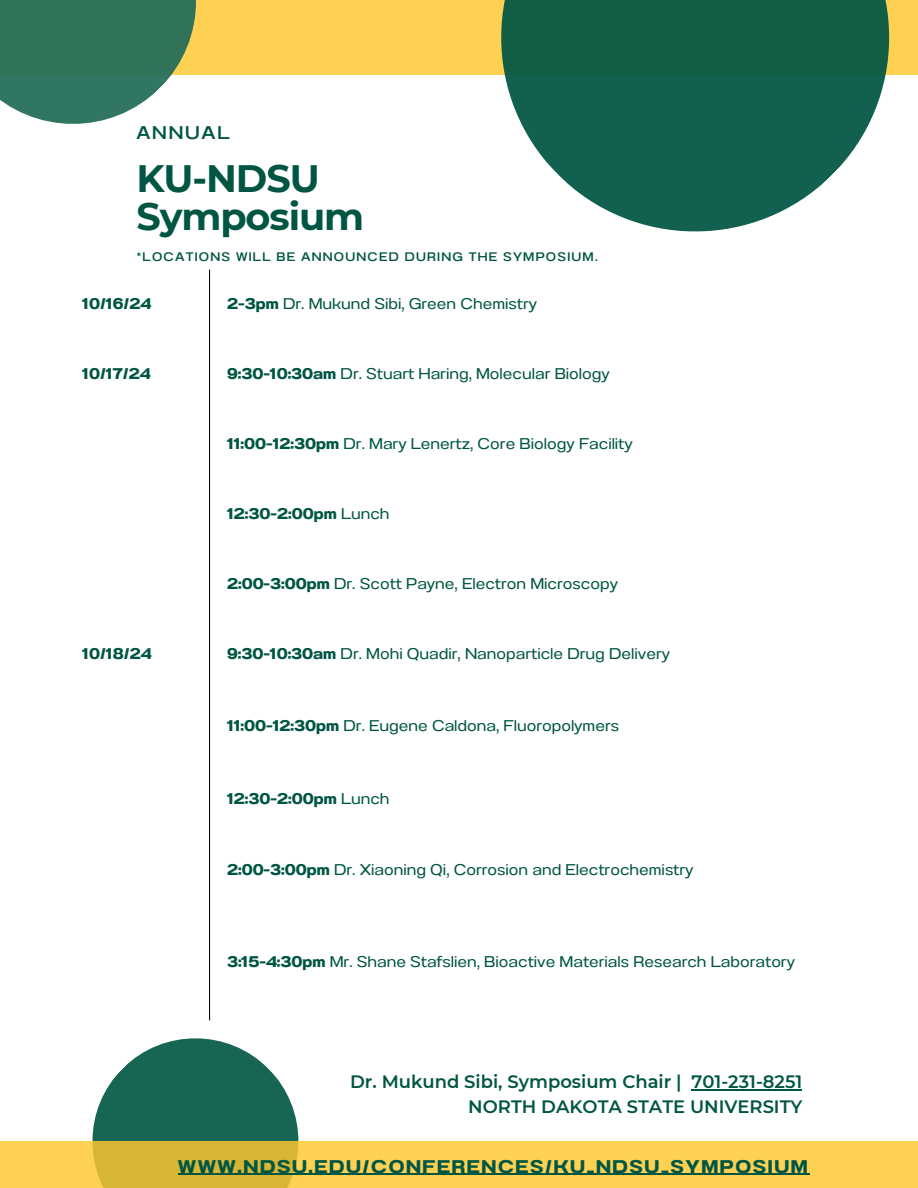
<style>
.page{position:relative;width:918px;height:1188px;background:#fff}
.page>*{position:absolute;margin:0;border:0;box-sizing:border-box;transform-origin:0 0}
.t1{font:700 38.1px/38.2px "Montserrat";letter-spacing:-.03em;color:#005643}
.t2{font:18.3px "Anantason Bold Wd 125";letter-spacing:.09em;color:#005643}
.t3{font:18.3px "Anantason Medium Wd 125";letter-spacing:.1em;color:#005643}
.t4{font:600 18px/24.8px "Montserrat";color:#005643;text-align:right}
.t5{font:15.45px "Anantason Wd 125";color:#005643}
.t6{font:15.45px "Anantason Bold Wd 125";color:#005643}
.t7{font:12.3px "Anantason Medium Wd 125";letter-spacing:.1em;color:#005643}
.s1{font-family:"Anantason Bold Wd 125"}
.s2{font-family:"Anantason Wd 125"}
</style>
<div class="page">
<hr style="left:209px;top:270px;width:1px;height:750px;background:#000">
<div style="left:0;top:0;width:918px;height:75px;background:#ffd152"></div>
<svg style="left:0;top:0;width:196px;height:124px"></svg>
<svg style="left:92px;top:1038px;width:207px;height:103px"></svg>
<svg style="left:501px;top:0;width:389px;height:232px;fill:#126150"></svg>
<hr style="left:692px;top:1089px;width:110px;height:2px;background:#005643">
<svg style="left:0;top:1141px;width:918px;height:47px;background:#f2c94b"></svg>
<hr style="left:178px;top:1174px;width:631px;height:1px;background:#005643">
<p class="t3" style="left:136px;top:122px;width:95px">ANNUAL</p>
<p class="t1" style="left:136px;top:159px;width:229px">KU-NDSU<br>Symposium</p>
<h3 class="t7" style="left:136px;top:249px;width:463px">*LOCATIONS WILL BE ANNOUNCED DURING THE SYMPOSIUM.</h3>
<p class="t6" style="left:82px;top:295px;width:71px">10/16/24</p>
<h1 class="t5" style="left:227px;top:295px;width:312px"><span class="s1">2-3pm</span> Dr. Mukund Sibi, Green Chemistry</h1>
<p class="t6" style="left:82px;top:365px;width:70px">10/17/24</p>
<p class="t5" style="left:227px;top:365px;width:384px"><span class="s1">9:30-10:30am</span> Dr. Stuart Haring, Molecular Biology</p>
<p class="t5" style="left:227px;top:435px;width:407px"><span class="s1">11:00-12:30pm</span> Dr. Mary Lenertz, Core Biology Facility</p>
<p class="t6" style="left:227px;top:505px;width:164px">12:30-2:00pm <span class="s2">Lunch</span></p>
<p class="t5" style="left:227px;top:575px;width:393px"><span class="s1">2:00-3:00pm</span> Dr. Scott Payne, Electron Microscopy</p>
<p class="t6" style="left:82px;top:645px;width:71px">10/18/24</p>
<p class="t5" style="left:227px;top:645px;width:445px"><span class="s1">9:30-10:30am</span> Dr. Mohi Quadir, Nanoparticle Drug Delivery</p>
<p class="t5" style="left:227px;top:717px;width:394px"><span class="s1">11:00-12:30pm</span> Dr. Eugene Caldona, Fluoropolymers</p>
<p class="t6" style="left:227px;top:790px;width:164px">12:30-2:00pm <span class="s2">Lunch</span></p>
<p class="t5" style="left:227px;top:860px;width:468px"><span class="s1">2:00-3:00pm</span> Dr. Xiaoning Qi, Corrosion and Electrochemistry</p>
<p class="t5" style="left:227px;top:953px;width:570px"><span class="s1">3:15-4:30pm</span> Mr. Shane Stafslien, Bioactive Materials Research Laboratory</p>
<p class="t4" style="left:350px;top:1069px;width:454px">Dr. Mukund Sibi, Symposium Chair | 701-231-8251<br>NORTH DAKOTA STATE UNIVERSITY</p>
<h2 class="t2" style="left:178px;top:1156px;width:632px">WWW.NDSU.EDU/CONFERENCES/KU_NDSU_SYMPOSIUM</h2>
</div>
